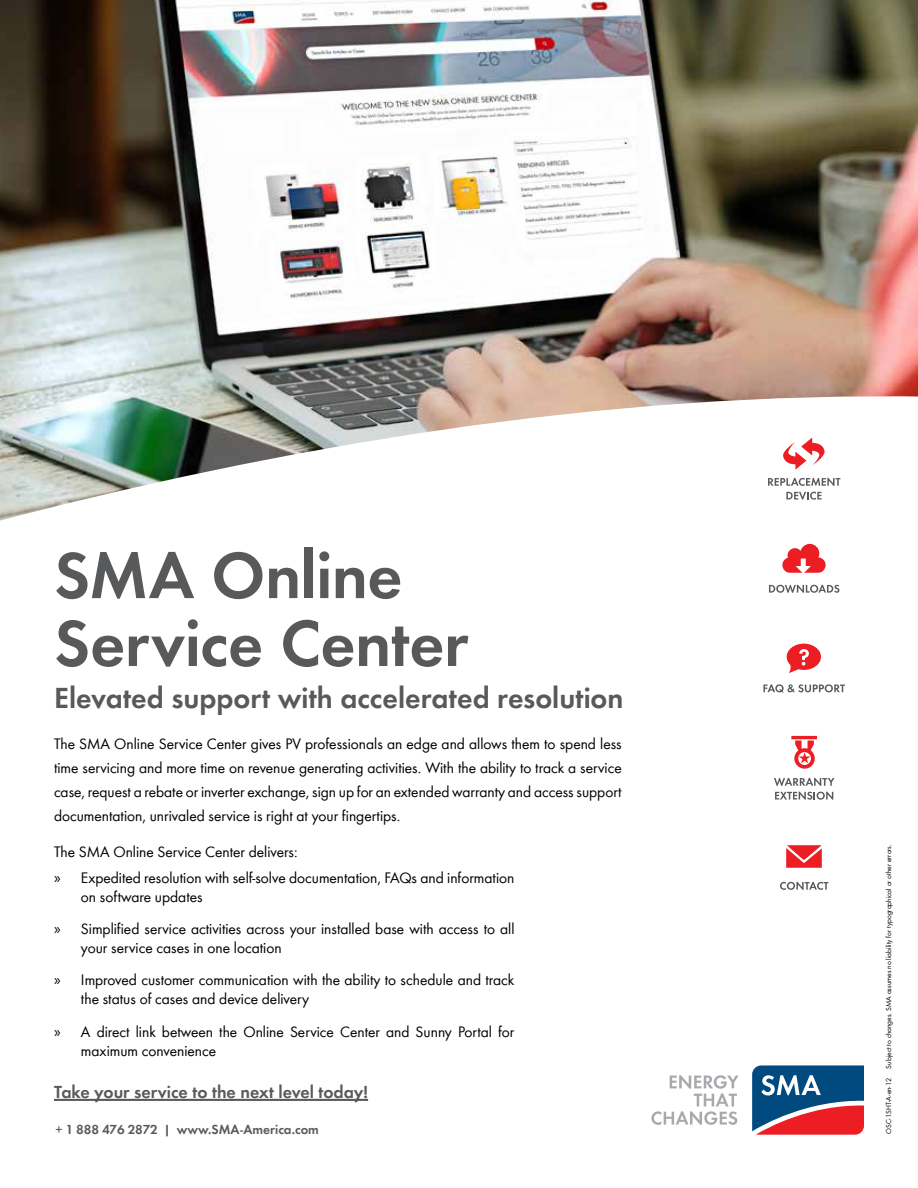
<style>
.page{position:relative;width:918px;height:1188px;background:#fff}
.page>*{position:absolute;margin:0;border:0;box-sizing:border-box;transform-origin:0 0}
.t1{font:600 67.8px/67.8px "SMA Futura Global";letter-spacing:-.005em;color:#58595b}
.t2{font:600 30px "SMA Futura Global";color:#58595b}
.t3{font:600 18px "SMA Futura Global";color:#58595b}
.t4{font:15.75px/24px "SMA Futura Global";color:#000}
.t5{font:600 13.5px "SMA Futura Global";color:#58595b}
.t6{font:7.5px "SMA Futura Global";color:#000}
.s1{font-family:"Myriad Pro"}
</style>
<div class="page">
<img style="left:0;top:0;width:918px;height:391px">
<svg style="left:0;top:391px;width:918px;height:409px"></svg>
<svg style="left:752px;top:1065px;width:112px;height:70px;background:#67597a"></svg>
<svg style="left:651px;top:1075px;width:88px;height:50px"></svg>
<hr style="left:54px;top:1099px;width:314px;height:2px;background:#58595b">
<svg style="left:783px;top:438px;width:42px;height:32px"></svg>
<svg style="left:768px;top:478px;width:72px;height:8px"></svg>
<svg style="left:786px;top:492px;width:36px;height:8px"></svg>
<svg style="left:782px;top:544px;width:44px;height:30px"></svg>
<svg style="left:769px;top:585px;width:70px;height:8px"></svg>
<svg style="left:787px;top:644px;width:34px;height:29px"></svg>
<svg style="left:763px;top:684px;width:82px;height:8px"></svg>
<svg style="left:791px;top:736px;width:26px;height:34px"></svg>
<svg style="left:774px;top:778px;width:60px;height:8px"></svg>
<svg style="left:775px;top:792px;width:58px;height:8px"></svg>
<svg style="left:786px;top:845px;width:36px;height:23px"></svg>
<svg style="left:780px;top:882px;width:48px;height:8px"></svg>
<h1 class="t1" style="left:54px;top:541px;width:416px">SMA Online<br>Service Center</h1>
<h2 class="t2" style="left:54px;top:680px;width:571px">Elevated support with accelerated resolution</h2>
<p class="t4" style="left:54px;top:731px;width:569px;text-align:justify">The SMA Online Service Center gives PV professionals an edge and allows them to spend less time servicing and more time on revenue generating activities. With the ability to track a service case, request a rebate or inverter exchange, sign up for an extended warranty and access support documentation, unrivaled service is right at your fingertips.</p>
<p class="t4" style="left:54px;top:839px;width:462px;line-height:25.7px">The SMA Online Service Center delivers:<br><span class="s1">»</span> Expedited resolution with self-solve documentation, FAQs and information</p>
<p class="t4" style="left:54px;top:880px;width:462px;line-height:32.4px;text-indent:27px">on software updates<br><span class="s1">»</span> Simplified service activities across your installed base with access to all</p>
<p class="t4" style="left:54px;top:931px;width:462px;line-height:32.4px;text-indent:27px">your service cases in one location<br><span class="s1">»</span> Improved customer communication with the ability to schedule and track</p>
<p class="t4" style="left:54px;top:983px;width:462px;line-height:32.4px;text-indent:27px">the status of cases and device delivery<br><span class="s1">»</span> A direct link between the Online Service Center and Sunny Portal for</p>
<p class="t4" style="left:81px;top:1038px;width:137px">maximum convenience</p>
<p class="t6" style="left:884px;top:1069px;width:226px;rotate:-90deg">Subject to changes. SMA assumes no liability for typographical or other errors.</p>
<p class="t3" style="left:54px;top:1081px;width:316px">Take your service to the next level today!</p>
<p class="t6" style="left:884px;top:1134px;width:58px;rotate:-90deg">OSC-1SHT-A-en-12</p>
<p class="t5" style="left:55px;top:1121px;width:265px">+ 1 888 476 2872 | www.SMA-America.com</p>
</div>
